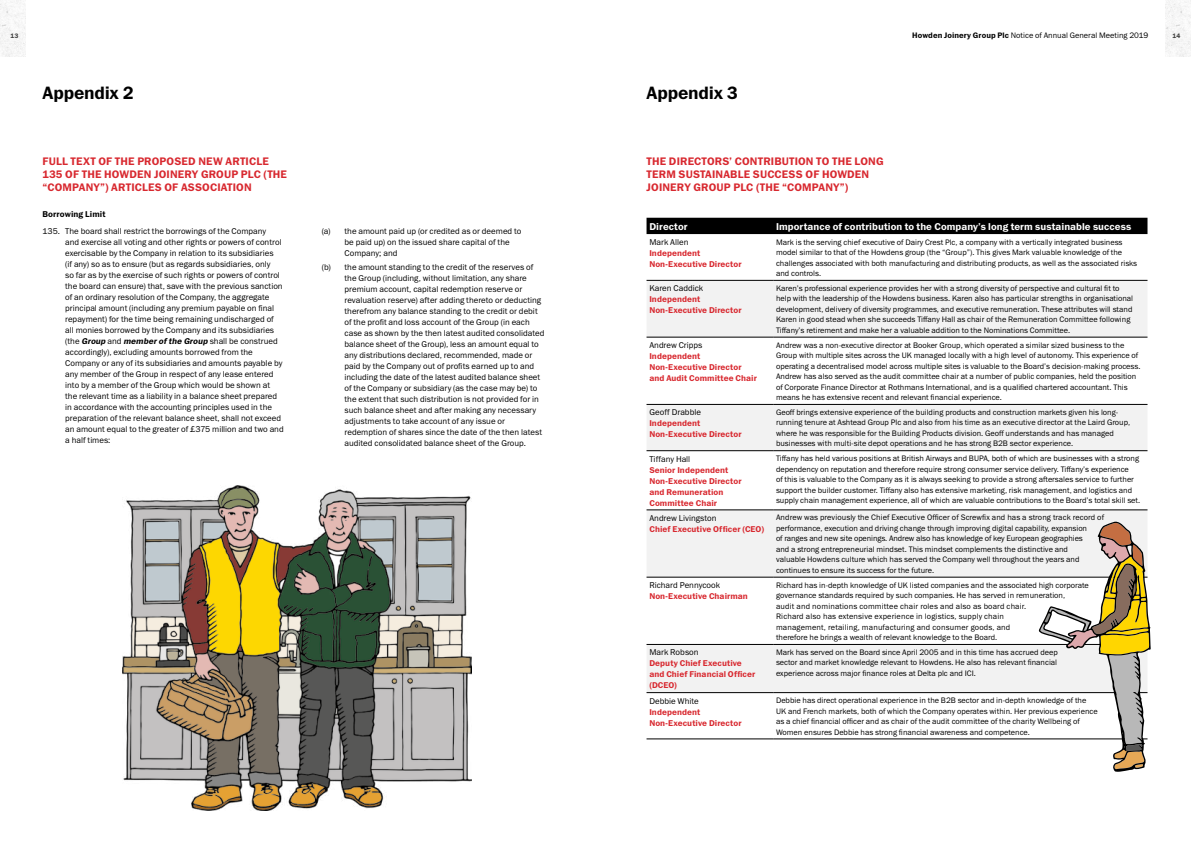
<style>
.page{position:relative;width:1191px;height:842px;background:#fff}
.page>*{position:absolute;margin:0;border:0;box-sizing:border-box;transform-origin:0 0}
.t1{font:600 18px "Franklin Gothic ITC";letter-spacing:-.01em;color:#000}
.t2{font:600 11px/13px "Franklin Gothic ITC";letter-spacing:.015em;color:#d8282f}
.t3{font:600 10px "Franklin Gothic ITC";letter-spacing:.005em;color:#fff}
.t4{font:8.5px/11px "Franklin Gothic ITC";color:#000}
.t5{font:600 8.5px/11px "Franklin Gothic ITC";letter-spacing:.01em;color:#d8282f}
.t6{font:600 8.5px "Franklin Gothic ITC";letter-spacing:.01em;color:#000}
.t7{font:8px/10.5px "Franklin Gothic ITC";color:#000}
.t8{font:600 6.5px "Franklin Gothic ITC";color:#3c3c3b}
.s1{font-weight:600}
.s2{font-weight:600;font-style:italic}
</style>
<div class="page">
<div style="left:646px;top:218px;width:501px;height:16px;background:#000"></div>
<div style="left:646px;top:281px;width:501px;height:56px;background:#f2f2f2"></div>
<svg style="left:646px;top:405px;width:501px;height:287px;fill:#f2f2f2"></svg>
<hr style="left:646px;top:280px;width:127px;height:1px;background:#000">
<hr style="left:773px;top:280px;width:374px;height:1px;background:#000">
<hr style="left:646px;top:337px;width:127px;height:1px;background:#000">
<hr style="left:773px;top:337px;width:374px;height:1px;background:#000">
<hr style="left:646px;top:404px;width:127px;height:1px;background:#000">
<hr style="left:646px;top:739px;width:127px;height:1px;background:#000">
<hr style="left:773px;top:739px;width:374px;height:1px;background:#000">
<hr style="left:773px;top:404px;width:374px;height:1px;background:#000">
<hr style="left:646px;top:450px;width:127px;height:1px;background:#000">
<hr style="left:773px;top:450px;width:374px;height:1px;background:#000">
<hr style="left:646px;top:510px;width:127px;height:1px;background:#000">
<hr style="left:773px;top:510px;width:374px;height:1px;background:#000">
<hr style="left:646px;top:577px;width:127px;height:1px;background:#000">
<hr style="left:773px;top:577px;width:374px;height:1px;background:#000">
<hr style="left:646px;top:644px;width:127px;height:1px;background:#000">
<hr style="left:773px;top:644px;width:374px;height:1px;background:#000">
<hr style="left:646px;top:692px;width:127px;height:1px;background:#000">
<hr style="left:773px;top:692px;width:374px;height:1px;background:#000">
<svg style="left:1038px;top:521px;width:112px;height:251px"></svg>
<img style="left:122px;top:485px;width:350px;height:326px">
<img style="left:1165px;top:0;width:26px;height:57px">
<img style="left:0;top:0;width:26px;height:57px">
<p class="t8" style="left:10px;top:32px;width:10px">13</p>
<p class="t7" style="left:912px;top:30px;width:238px"><span class="s1">Howden Joinery Group Plc</span> Notice of Annual General Meeting 2019</p>
<p class="t8" style="left:1172px;top:32px;width:10px">14</p>
<h1 class="t1" style="left:43px;top:82px;width:93px">Appendix 2</h1>
<h2 class="t2" style="left:43px;top:155px;width:246px">FULL TEXT OF THE PROPOSED NEW ARTICLE<br>135 OF THE HOWDEN JOINERY GROUP PLC (THE “COMPANY”) ARTICLES OF ASSOCIATION</h2>
<p class="t6" style="left:43px;top:209px;width:65px">Borrowing Limit</p>
<p class="t4" style="left:65px;top:226px;width:220px;text-indent:-23px">135. The board shall restrict the borrowings of the Company<br>and exercise all voting and other rights or powers of control exercisable by the Company in relation to its subsidiaries<br>(if any) so as to ensure (but as regards subsidiaries, only<br>so far as by the exercise of such rights or powers of control the board can ensure) that, save with the previous sanction of an ordinary resolution of the Company, the aggregate principal amount (including any premium payable on final repayment) for the time being remaining undischarged of all monies borrowed by the Company and its subsidiaries (the <span class="s2">Group</span> and <span class="s2">memberofthe Group</span>shall be construed accordingly), excluding amounts borrowed from the Company or any of its subsidiaries and amounts payable by any member of the Group in respect of any lease entered into by a member of the Group which would be shown at the relevant time as a liability in a balance sheet prepared in accordance with the accounting principles used in the preparation of the relevant balance sheet, shall not exceed an amount equal to the greater of £375 million and two and a half times:</p>
<p class="t4" style="left:344px;top:226px;width:178px;text-indent:-23px">(a) the amount paid up (or credited as or deemed to be paid up) on the issued share capital of the<br>Company; and</p>
<p class="t4" style="left:344px;top:262px;width:201px;text-indent:-23px">(b) the amount standing to the credit of the reserves of the Group (including, without limitation, any share premium account, capital redemption reserve or revaluation reserve) after adding thereto or deducting therefrom any balance standing to the credit or debit of the profit and loss account of the Group (in each case as shown by the then latest audited consolidated balance sheet of the Group), less an amount equal to any distributions declared, recommended, made or paid by the Company out of profits earned up to and including the date of the latest audited balance sheet of the Company or subsidiary (as the case may be) to the extent that such distribution is not provided for in such balance sheet and after making any necessary adjustments to take account of any issue or redemption of shares since the date of the then latest audited consolidated balance sheet of the Group.</p>
<h1 class="t1" style="left:646px;top:82px;width:93px">Appendix 3</h1>
<h2 class="t2" style="left:646px;top:155px;width:238px">THE DIRECTORS’ CONTRIBUTION TO THE LONG<br>TERM SUSTAINABLE SUCCESS OF HOWDEN<br>JOINERY GROUP PLC (THE “COMPANY”)</h2>
<p class="t3" style="left:649px;top:220px;width:40px">Director</p>
<p class="t3" style="left:776px;top:220px;width:357px">Importance of contribution to the Company’s long term sustainable success</p>
<p class="t4" style="left:649px;top:237px;width:41px">Mark Allen</p>
<p class="t5" style="left:649px;top:248px;width:94px">Independent<br>Non-Executive Director</p>
<p class="t7" style="left:776px;top:237px;width:363px">Mark is the serving chief executive of Dairy Crest Plc, a company with a vertically integrated business model similar to that of the Howdens group (the “Group”). This gives Mark valuable knowledge of the challenges associated with both manufacturing and distributing products, as well as the associated risks and controls.</p>
<p class="t4" style="left:649px;top:283px;width:55px">Karen Caddick</p>
<p class="t5" style="left:649px;top:294px;width:94px">Independent<br>Non-Executive Director</p>
<p class="t7" style="left:776px;top:283px;width:358px">Karen’s professional experience provides her with a strong diversity of perspective and cultural fit to help with the leadership of the Howdens business. Karen also has particular strengths in organisational development, delivery of diversity programmes, and executive remuneration. These attributes will stand Karen in good stead when she succeeds Tiffany Hall as chair of the Remuneration Committee following Tiffany’s retirement and make her a valuable addition to the Nominations Committee.</p>
<p class="t4" style="left:649px;top:340px;width:55px">Andrew Cripps</p>
<p class="t5" style="left:649px;top:351px;width:109px">Independent<br>Non-Executive Director and Audit Committee Chair</p>
<p class="t7" style="left:776px;top:340px;width:366px">Andrew was a non-executive director at Booker Group, which operated a similar sized business to the Group with multiple sites across the UK managed locally with a high level of autonomy. This experience of operating a decentralised model across multiple sites is valuable to the Board’s decision-making process.<br>Andrew has also served as the audit committee chair at a number of public companies, held the position of Corporate Finance Director at Rothmans International, and is a qualified chartered accountant. This means he has extensive recent and relevant financial experience.</p>
<p class="t4" style="left:649px;top:407px;width:53px">Geoff Drabble</p>
<p class="t5" style="left:649px;top:418px;width:94px">Independent<br>Non-Executive Director</p>
<p class="t7" style="left:776px;top:407px;width:356px">Geoff brings extensive experience of the building products and construction markets given his long&shy;running tenure at Ashtead Group Plc and also from his time as an executive director at the Laird Group, where he was responsible for the Building Products division. Geoff understands and has managed businesses with multi-site depot operations and he has strong B2B sector experience.</p>
<p class="t4" style="left:649px;top:453px;width:42px">Tiffany Hall</p>
<p class="t5" style="left:649px;top:464px;width:94px">Senior Independent<br>Non-Executive Director and Remuneration<br>Committee Chair</p>
<p class="t7" style="left:776px;top:453px;width:366px">Tiffany has held various positions at British Airways and BUPA, both of which are businesses with a strong dependency on reputation and therefore require strong consumer service delivery. Tiffany’s experience<br>of this is valuable to the Company as it is always seeking to provide a strong aftersales service to further support the builder customer. Tiffany also has extensive marketing, risk management, and logistics and supply chain management experience, all of which are valuable contributions to the Board’s total skill set.</p>
<p class="t4" style="left:649px;top:512px;width:69px">Andrew Livingston</p>
<p class="t5" style="left:649px;top:524px;width:116px">Chief Executive Officer (CEO)</p>
<p class="t7" style="left:776px;top:512px;width:329px">Andrew was previously the Chief Executive Officer of Screwfix and has a strong track record of performance, execution and driving change through improving digital capability, expansion<br>of ranges and new site openings. Andrew also has knowledge of key European geographies<br>and a strong entrepreneurial mindset. This mindset complements the distinctive and<br>valuable Howdens culture which has served the Company well throughout the years and continues to ensure its success for the future.</p>
<p class="t4" style="left:649px;top:580px;width:72px">Richard Pennycook</p>
<p class="t5" style="left:649px;top:591px;width:100px">Non-Executive Chairman</p>
<p class="t7" style="left:776px;top:580px;width:314px">Richard has in-depth knowledge of UK listed companies and the associated high corporate governance standards required by such companies. He has served in remuneration,<br>audit and nominations committee chair roles and also as board chair.<br>Richard also has extensive experience in logistics, supply chain<br>management, retailing, manufacturing and consumer goods, and<br>therefore he brings a wealth of relevant knowledge to the Board.</p>
<p class="t4" style="left:649px;top:647px;width:51px">Mark Robson</p>
<p class="t5" style="left:649px;top:658px;width:107px">Deputy Chief Executive and Chief Financial Officer (DCEO)</p>
<p class="t7" style="left:776px;top:647px;width:283px;text-align:justify">Mark has served on the Board since April 2005 and in this time has accrued deep sector and market knowledge relevant to Howdens. He also has relevant financial experience across major finance roles at Delta plc and ICI.</p>
<p class="t4" style="left:649px;top:695px;width:51px">Debbie White</p>
<p class="t5" style="left:649px;top:706px;width:94px">Independent<br>Non-Executive Director</p>
<p class="t7" style="left:776px;top:695px;width:323px">Debbie has direct operational experience in the B2B sector and in-depth knowledge of the UK and French markets, both of which the Company operates within. Her previous experience as a chief financial officer and as chair of the audit committee of the charity Wellbeing of Women ensures Debbie has strong financial awareness and competence.</p>
</div>
